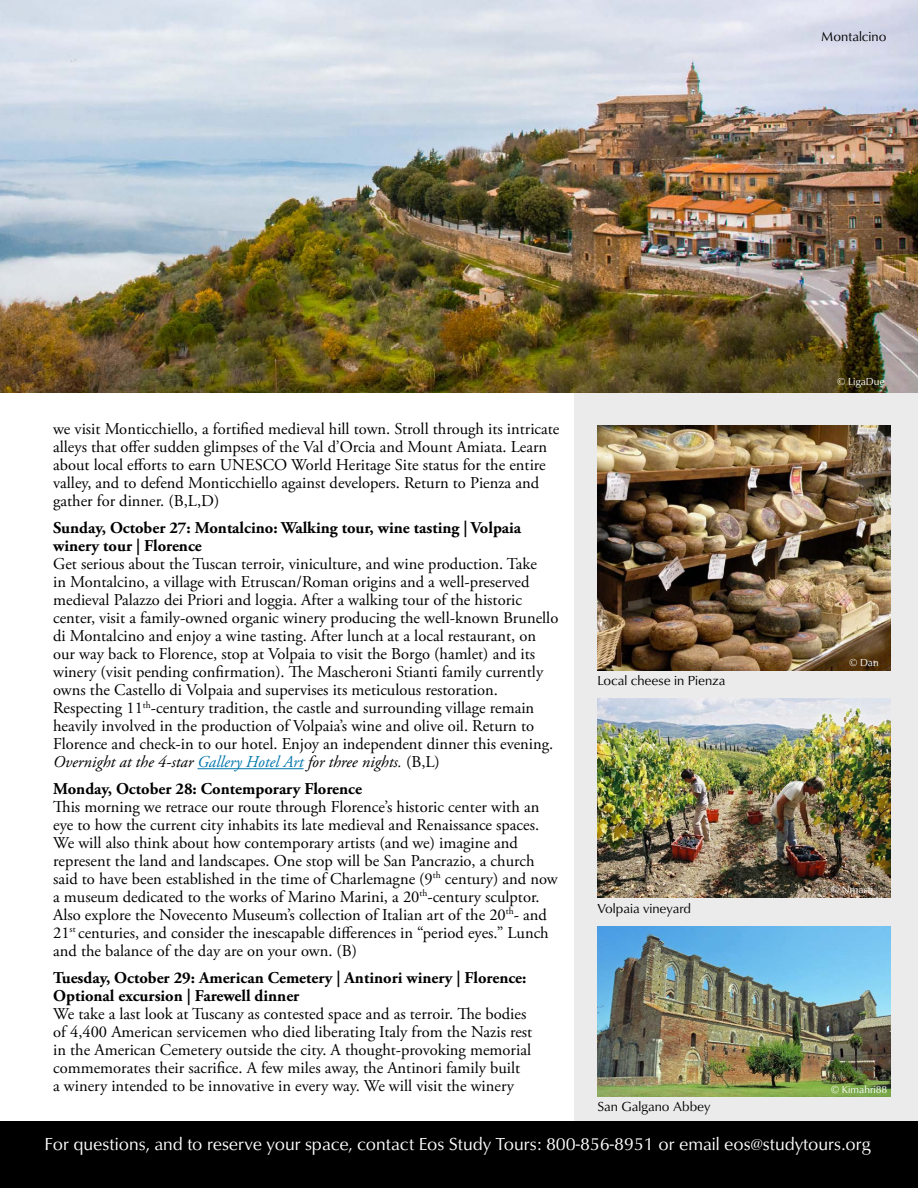
<style>
.page{position:relative;width:918px;height:1188px;background:#fff}
.page>*{position:absolute;margin:0;border:0;box-sizing:border-box;transform-origin:0 0}
.t1{font:18px "Classico URW";color:#fff}
.t2{font:16.5px/18px "Adobe Garamond Pro";color:#000}
.t3{font:700 16.5px/18px "Adobe Garamond Pro";color:#000}
.t4{font:13.5px "Classico URW";color:#000}
.t5{font:10.5px "Classico URW";color:#fff}
.s1{font-style:italic}
.s2{font-style:italic;color:#0076ac}
</style>
<div class="page">
<div style="left:575px;top:0;width:343px;height:1121px;background:#ebebec"></div>
<div style="left:0;top:1121px;width:918px;height:67px;background:#000"></div>
<hr style="left:198px;top:768px;width:106px;height:1px;background:#0076ac">
<img style="left:0;top:0;width:918px;height:392px">
<img style="left:597px;top:926px;width:294px;height:171px">
<img style="left:597px;top:698px;width:294px;height:199px">
<img style="left:597px;top:425px;width:294px;height:246px">
<p class="t4" style="left:821px;top:26px;width:67px">Montalcino</p>
<p class="t2" style="left:53px;top:421px;width:508px">we visit Monticchiello, a fortified medieval hill town. Stroll through its intricate alleys that offer sudden glimpses of the Val d’Orcia and Mount Amiata. Learn about local efforts to earn UNESCO World Heritage Site status for the entire valley, and to defend Monticchiello against developers. Return to Pienza and gather for dinner. (B,L,D)</p>
<p class="t3" style="left:53px;top:519px;width:470px">Sunday, October 27: Montalcino: Walking tour, wine tasting | Volpaia winery tour | Florence</p>
<p class="t2" style="left:53px;top:555px;width:507px">Get serious about the Tuscan terroir, viniculture, and wine production. Take<br>in Montalcino, a village with Etruscan/Roman origins and a well-preserved medieval Palazzo dei Priori and loggia. After a walking tour of the historic center, visit a family-owned organic winery producing the well-known Brunello di Montalcino and enjoy a wine tasting. After lunch at a local restaurant, on our way back to Florence, stop at Volpaia to visit the Borgo (hamlet) and its winery (visit pending confirmation). The Mascheroni Stianti family currently owns the Castello di Volpaia and supervises its meticulous restoration.<br>Respecting 11<sup>th</sup>-century tradition, the castle and surrounding village remain heavily involved in the production of Volpaia’s wine and olive oil. Return to Florence and check-in to our hotel. Enjoy an independent dinner this evening.<br><span class="s1">Overnight at the 4-star</span> <span class="s2">Gallery Hotel Art</span> <span class="s1">for three nights.</span> (B,L)</p>
<p class="t3" style="left:53px;top:780px;width:310px">Monday, October 28: Contemporary Florence</p>
<p class="t2" style="left:53px;top:798px;width:506px">This morning we retrace our route through Florence’s historic center with an eye to how the current city inhabits its late medieval and Renaissance spaces.<br>We will also think about how contemporary artists (and we) imagine and represent the land and landscapes. One stop will be San Pancrazio, a church said to have been established in the time of Charlemagne (9<sup>th</sup> century) and now a museum dedicated to the works of Marino Marini, a 20<sup>th</sup>-century sculptor.<br>Also explore the Novecento Museum’s collection of Italian art of the 20<sup>th</sup>- and 21<sup>st</sup> centuries, and consider the inescapable differences in “period eyes.” Lunch and the balance of the day are on your own. (B)</p>
<p class="t3" style="left:53px;top:969px;width:475px">Tuesday, October 29: American Cemetery | Antinori winery | Florence:<br>Optional excursion | Farewell dinner</p>
<p class="t2" style="left:53px;top:1005px;width:480px">We take a last look at Tuscany as contested space and as terroir. The bodies of 4,400 American servicemen who died liberating Italy from the Nazis rest in the American Cemetery outside the city. A thought-provoking memorial commemorates their sacrifice. A few miles away, the Antinori family built<br>a winery intended to be innovative in every way. We will visit the winery</p>
<p class="t4" style="left:597px;top:671px;width:130px">Local cheese in Pienza</p>
<p class="t4" style="left:597px;top:898px;width:95px">Volpaia vineyard</p>
<p class="t4" style="left:597px;top:1096px;width:115px">San Galgano Abbey</p>
<p class="t5" style="left:837px;top:374px;width:49px">© LigaDue</p>
<p class="t5" style="left:849px;top:655px;width:31px">© Dan</p>
<p class="t5" style="left:831px;top:882px;width:44px">© Nmasti</p>
<p class="t5" style="left:831px;top:1082px;width:58px">© Kimahri88</p>
<p class="t1" style="left:44px;top:1130px;width:828px">For questions, and to reserve your space, contact Eos Study Tours: 800-856-8951 or email eos@studytours.org</p>
</div>
